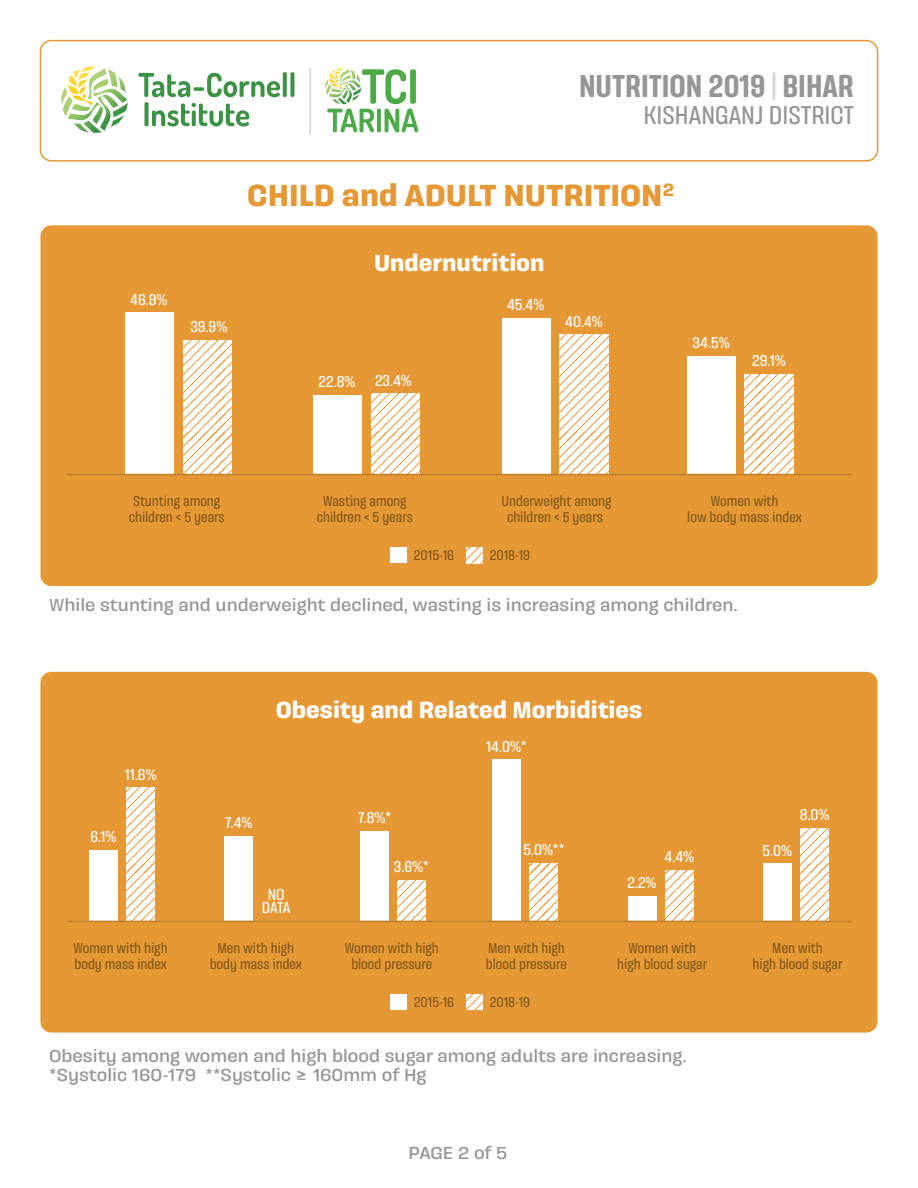
<style>
.page{position:relative;width:918px;height:1188px;background:#fff}
.page>*{position:absolute;margin:0;border:0;box-sizing:border-box;transform-origin:0 0}
.t1{font:900 33px "Galeana Condensed";color:#969696}
.t2{font:900 31.5px "Galeana Standard";color:#e69834}
.t3{font:700 27px "Galeana Condensed";color:#969696}
.t4{font:900 24px "Galeana Standard";color:#fff}
.t5{font:700 18px "Galeana Standard";color:#969696}
.t6{font:700 16.5px/13.5px "Galeana Condensed";color:#fff;text-align:center}
.t7{font:700 15px/15.8px "Galeana Condensed";color:#845916;text-align:center}
.t8{font:700 14.85px "Galeana Condensed";color:#845916}
.s1{font-size:30.3px;color:#d2d2d2}
</style>
<div class="page">
<div style="left:40px;top:672px;width:838px;height:361px;background:#e69834;border-radius:11px"></div>
<div style="left:40px;top:225px;width:838px;height:361px;background:#e69834;border-radius:11px"></div>
<div style="left:40px;top:40px;width:838px;height:122px;border:2px solid #e69834;border-radius:11px"></div>
<hr style="left:309px;top:68px;width:2px;height:67px;background:#d2d2d2">
<svg style="left:138px;top:72px;width:156px;height:55px"></svg>
<svg style="left:61px;top:66px;width:67px;height:67px"></svg>
<svg style="left:325px;top:68px;width:93px;height:65px"></svg>
<img style="left:67px;top:312px;width:785px;height:252px">
<img style="left:67px;top:759px;width:785px;height:251px">
<h1 class="t1" style="left:579px;top:68px;width:276px">NUTRITION 2019 <span class="s1">|</span> BIHAR</h1>
<h3 class="t3" style="left:644px;top:100px;width:212px">KISHANGANJ DISTRICT</h3>
<h2 class="t2" style="left:247px;top:177px;width:428px">CHILD and ADULT NUTRITION<sup>2</sup></h2>
<p class="t6" style="left:130px;top:293px;width:39px">46.9%</p>
<p class="t6" style="left:190px;top:320px;width:38px">39.9%</p>
<h3 class="t4" style="left:374px;top:249px;width:172px">Undernutrition</h3>
<p class="t6" style="left:319px;top:375px;width:95px">22.8% 23.4%</p>
<p class="t6" style="left:507px;top:298px;width:39px">45.4%</p>
<p class="t6" style="left:565px;top:314px;width:39px">40.4%</p>
<p class="t6" style="left:693px;top:336px;width:38px">34.5%</p>
<p class="t6" style="left:752px;top:354px;width:35px">29.1%</p>
<p class="t7" style="left:129px;top:494px;width:98px;text-align:left">Stunting among children &lt; 5 years</p>
<p class="t7" style="left:502px;top:494px;width:111px">Underweight among children &lt; 5 years</p>
<p class="t7" style="left:317px;top:494px;width:98px">Wasting among children &lt; 5 years</p>
<p class="t7" style="left:687px;top:494px;width:116px">Women with<br>low body mass index</p>
<p class="t8" style="left:414px;top:546px;width:42px">2015-16</p>
<p class="t8" style="left:490px;top:546px;width:42px">2018-19</p>
<p class="t5" style="left:49px;top:594px;width:690px">While stunting and underweight declined, wasting is increasing among children.</p>
<h3 class="t4" style="left:276px;top:696px;width:368px">Obesity and Related Morbidities</h3>
<p class="t6" style="left:125px;top:767px;width:33px">11.6%</p>
<p class="t6" style="left:90px;top:830px;width:28px">6.1%</p>
<p class="t6" style="left:225px;top:816px;width:29px">7.4%</p>
<p class="t6" style="left:262px;top:887px;width:30px">NO<br>DATA</p>
<p class="t6" style="left:486px;top:740px;width:42px">14.0%*</p>
<p class="t6" style="left:358px;top:811px;width:34px">7.8%*</p>
<p class="t6" style="left:800px;top:808px;width:31px">8.0%</p>
<p class="t6" style="left:394px;top:860px;width:36px">3.6%*</p>
<p class="t6" style="left:523px;top:842px;width:42px">5.0%**</p>
<p class="t6" style="left:763px;top:844px;width:31px">5.0%</p>
<p class="t6" style="left:664px;top:850px;width:31px">4.4%</p>
<p class="t6" style="left:628px;top:876px;width:31px">2.2%</p>
<p class="t7" style="left:74px;top:941px;width:95px;text-align:left">Women with high body mass index</p>
<p class="t7" style="left:210px;top:941px;width:94px">Men with high body mass index</p>
<p class="t7" style="left:345px;top:941px;width:95px">Women with high blood pressure</p>
<p class="t7" style="left:486px;top:941px;width:82px;text-align:left">Men with high blood pressure</p>
<p class="t8" style="left:414px;top:993px;width:42px">2015-16</p>
<p class="t8" style="left:490px;top:993px;width:42px">2018-19</p>
<p class="t7" style="left:617px;top:941px;width:91px">Women with high blood sugar</p>
<p class="t7" style="left:753px;top:941px;width:91px">Men with<br>high blood sugar</p>
<p class="t5" style="left:49px;top:1045px;width:639px">Obesity among women and high blood sugar among adults are increasing.</p>
<p class="t5" style="left:49px;top:1064px;width:379px">*Systolic 160-179 **Systolic &gt;– 160mm of Hg</p>
<p class="t5" style="left:409px;top:1142px;width:100px">PAGE 2 of 5</p>
</div>
